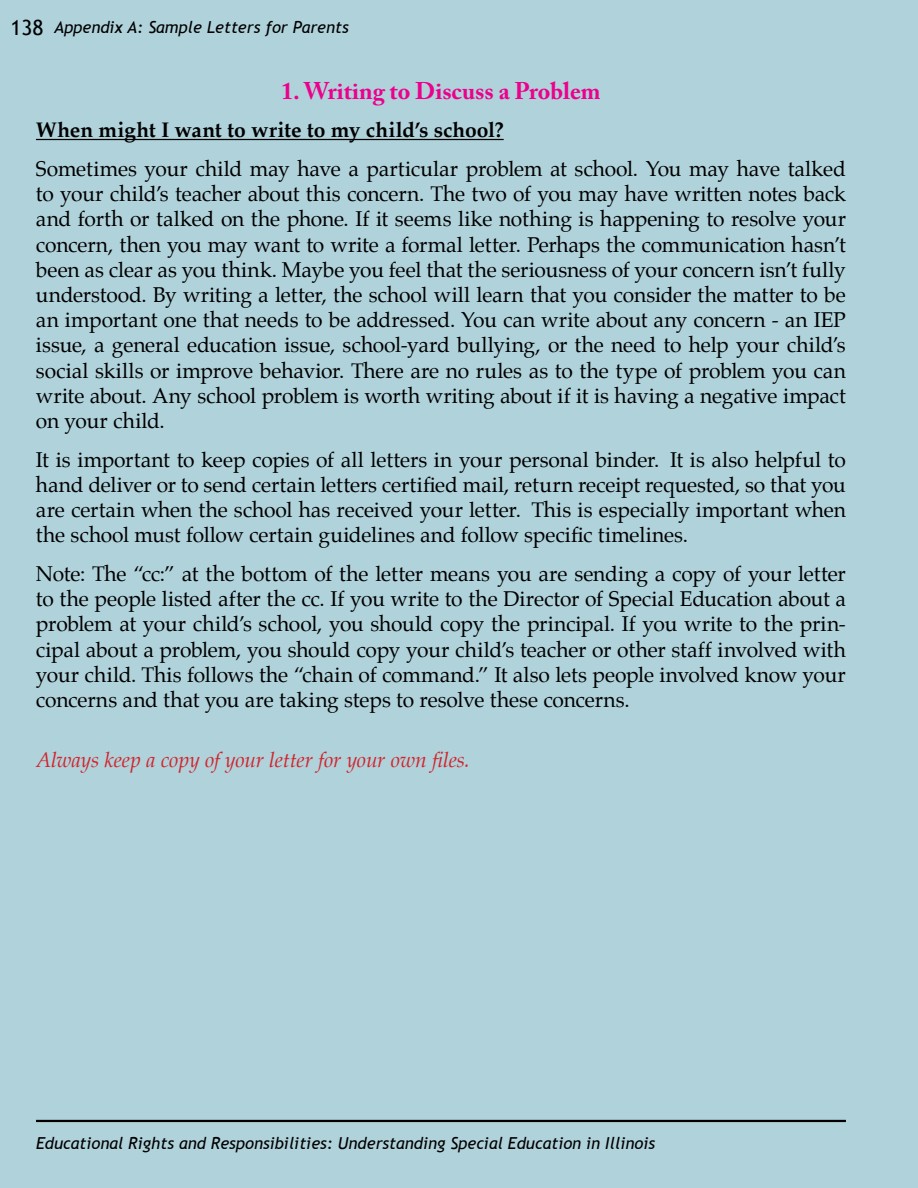
<style>
.page{position:relative;width:918px;height:1188px;background:#b0d2db}
.page>*{position:absolute;margin:0;border:0;box-sizing:border-box;transform-origin:0 0}
.Section_Heading{font:700 24px "Adobe Caslon Pro";color:#ec008c}
.Narrative{font:21px/25.2px "Palatino";letter-spacing:-.005em;color:#000;text-align:justify}
.Notable_Text{font:italic 21px "Palatino";letter-spacing:-.005em;color:#d2232a}
.Subsection_Head{font:700 21px "Palatino";color:#000}
.t1{font:21px "Trebuchet MS";color:#000}
.t2{font:italic 16.5px "Trebuchet MS";color:#000}
</style>
<div class="page">
<hr style="left:36px;top:139px;width:468px;height:1px;background:#000">
<hr style="left:36px;top:1120px;width:810px;height:2px;background:#000">
<p class="t1" style="left:11px;top:15px;width:35px">138</p>
<p class="t2" style="left:54px;top:17px;width:296px">Appendix A: Sample Letters for Parents</p>
<p class="Section_Heading" style="left:281px;top:76px;width:321px">1. Writing to Discuss a Problem</p>
<p class="Subsection_Head" style="left:36px;top:112px;width:469px">When might I want to write to my child’s school?</p>
<p class="Narrative" style="left:36px;top:156px;width:812px">Sometimes your child may have a particular problem at school. You may have talked to your child’s teacher about this concern. The two of you may have written notes back and forth or talked on the phone. If it seems like nothing is happening to resolve your concern, then you may want to write a formal letter. Perhaps the communication hasn’t been as clear as you think. Maybe you feel that the seriousness of your concern isn’t fully understood. By writing a letter, the school will learn that you consider the matter to be an important one that needs to be addressed. You can write about any concern - an IEP issue, a general education issue, school-yard bullying, or the need to help your child’s social skills or improve behavior. There are no rules as to the type of problem you can write about. Any school problem is worth writing about if it is having a negative impact on your child.</p>
<p class="Narrative" style="left:36px;top:447px;width:812px">It is important to keep copies of all letters in your personal binder. It is also helpful to hand deliver or to send certain letters certified mail, return receipt requested, so that you are certain when the school has received your letter. This is especially important when the school must follow certain guidelines and follow specific timelines.</p>
<p class="Narrative" style="left:36px;top:561px;width:812px">Note: The “cc:” at the bottom of the letter means you are sending a copy of your letter to the people listed after the cc. If you write to the Director of Special Education about a problem at your child’s school, you should copy the principal. If you write to the prin&shy;cipal about a problem, you should copy your child’s teacher or other staff involved with your child. This follows the “chain of command.” It also lets people involved know your concerns and that you are taking steps to resolve these concerns.</p>
<p class="Notable_Text" style="left:36px;top:744px;width:435px">Always keep a copy of your letter for your own files.</p>
<p class="t2" style="left:36px;top:1133px;width:621px">Educational Rights and Responsibilities: Understanding Special Education in Illinois</p>
</div>
